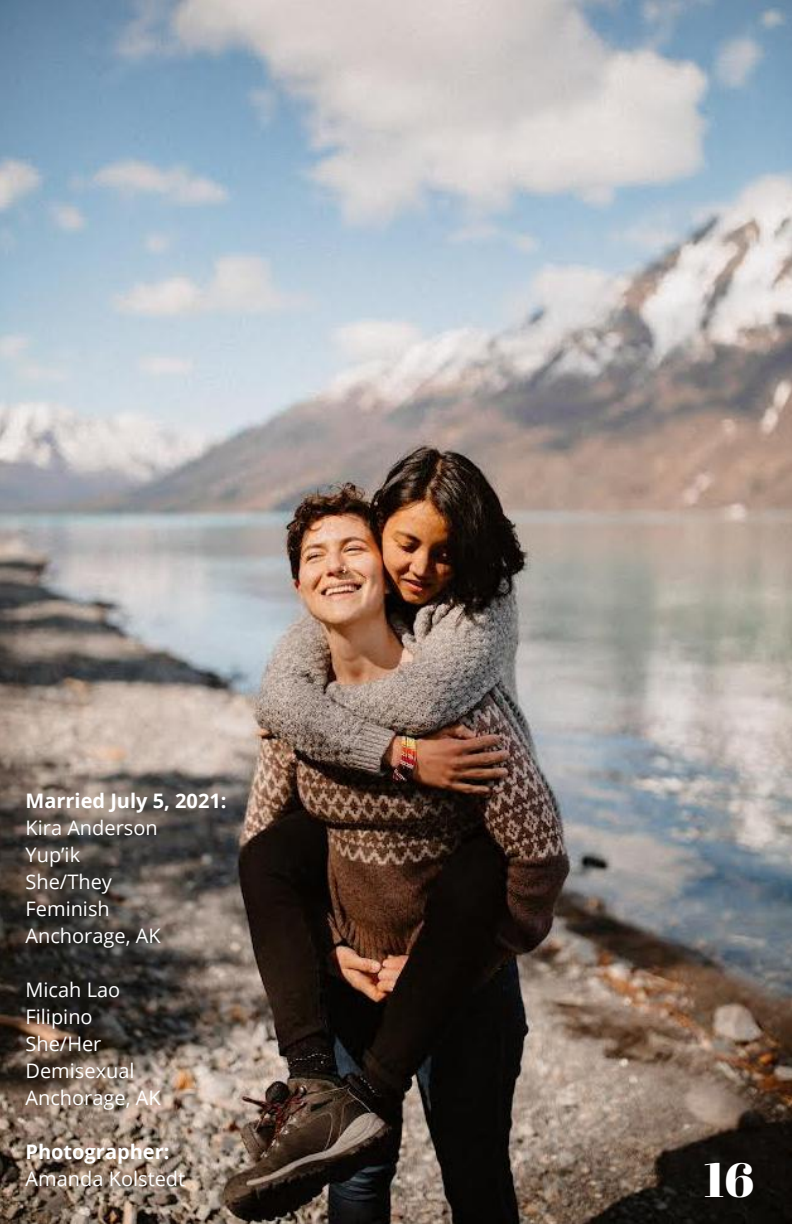
<style>
.page{position:relative;width:792px;height:1224px;background:#fff}
.page>*{position:absolute;margin:0;border:0;box-sizing:border-box;transform-origin:0 0}
.t1{font:48px "Abril Fatface";color:#fff}
.t2{font:20px/27px "Open Sans";color:#fff}
.t3{font:700 20px "Open Sans";color:#fff}
</style>
<div class="page">
<img style="left:0;top:0;width:792px;height:1224px">
<p class="t3" style="left:26px;top:787px;width:203px">Married July 5, 2021:</p>
<p class="t2" style="left:26px;top:814px;width:137px">Kira Anderson<br>Yup’ik<br>She/They<br>Feminish<br>Anchorage, AK</p>
<p class="t2" style="left:26px;top:976px;width:137px">Micah Lao<br>Filipino<br>She/Her<br>Demisexual<br>Anchorage, AK</p>
<p class="t3" style="left:26px;top:1138px;width:145px">Photographer:</p>
<p class="t2" style="left:26px;top:1165px;width:161px">Amanda Kolstedt</p>
<h1 class="t1" style="left:704px;top:1146px;width:51px">16</h1>
</div>
